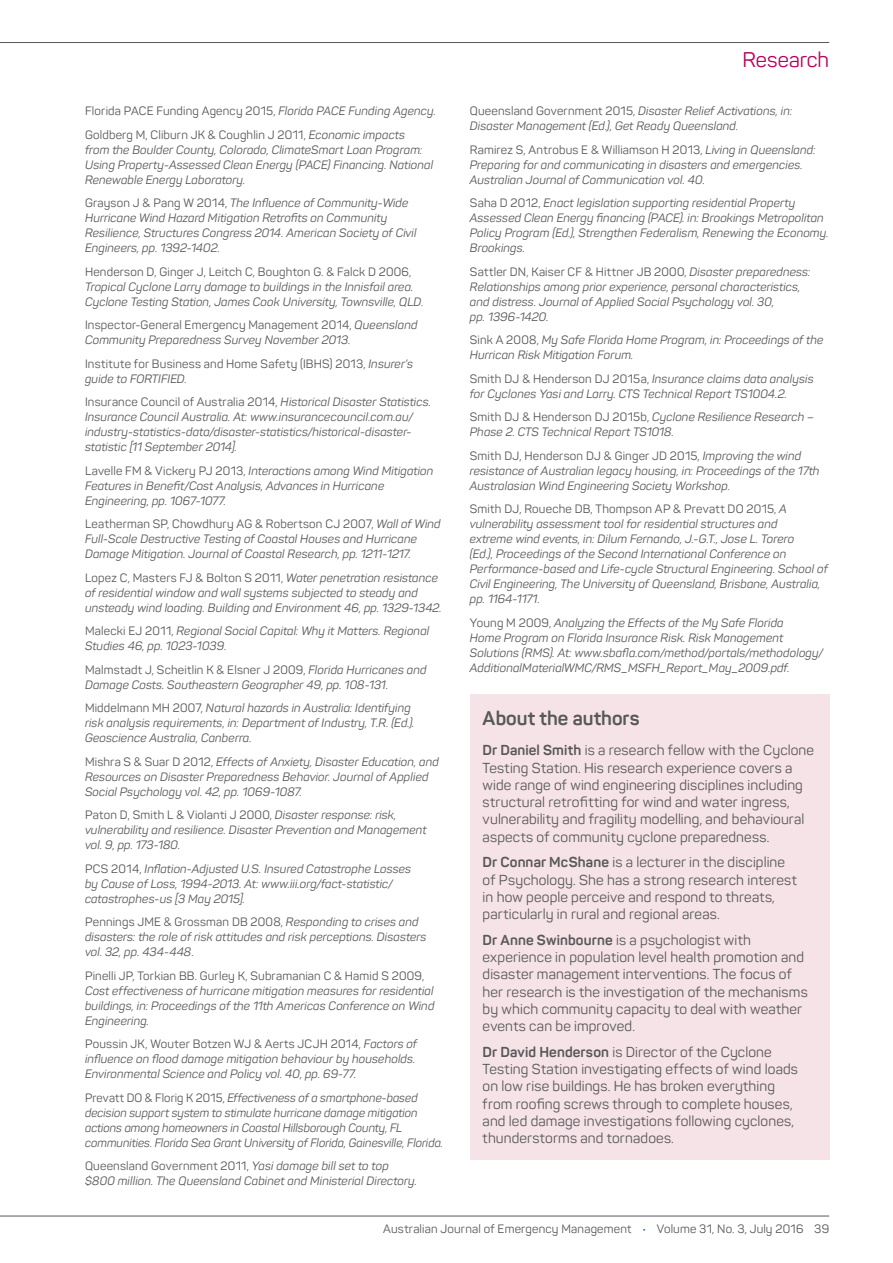
<style>
.page{position:relative;width:893px;height:1263px;background:#fff}
.page>*{position:absolute;margin:0;border:0;box-sizing:border-box;transform-origin:0 0}
.t1{font:21px "Panton";color:#b6025e}
.About_the_author_hea{font:700 19.5px "Panton";color:#57585a}
.About_the_author_bod{font:14.25px/17.2px "Panton";letter-spacing:.01em;color:#57585a}
.References{font:italic 12px/15px "Panton";letter-spacing:.01em;color:#57585a}
.References-2{font:12px/15px "Panton";letter-spacing:.015em;color:#57585a}
.s1{font-style:italic}
.s2{font-style:normal}
.s3{font-weight:700}
.s4{color:#005d87}
</style>
<div class="page">
<hr style="left:0;top:42px;width:829px;height:1px;background:#57585a">
<hr style="left:0;top:1216px;width:829px;height:1px;background:#57585a">
<div style="left:470px;top:694px;width:359px;height:49px;background:#f6e3e7"></div>
<div style="left:470px;top:728px;width:359px;height:130px;background:#f6e3e7"></div>
<div style="left:470px;top:840px;width:359px;height:95px;background:#f6e3e7"></div>
<div style="left:470px;top:917px;width:359px;height:130px;background:#f6e3e7"></div>
<div style="left:470px;top:1029px;width:359px;height:130px;background:#f6e3e7"></div>
<p class="References-2" style="left:85px;top:103px;width:352px">Florida PACE Funding Agency 2015, <span class="s1">Florida PACE Funding Agency.</span></p>
<p class="References" style="left:85px;top:127px;width:350px"><span class="s2">Goldberg M, Cliburn JK &amp; Coughlin J 2011,</span> Economic impacts<br>from the Boulder County, Colorado, ClimateSmart Loan Program:<br>Using Property-Assessed Clean Energy (PACE) Financing. National Renewable Energy Laboratory.</p>
<p class="References" style="left:85px;top:195px;width:333px"><span class="s2">Grayson J &amp; Pang W 2014,</span> The Influence of Community-Wide Hurricane Wind Hazard Mitigation Retrofits on Community Resilience, Structures Congress 2014. American Society of Civil Engineers, pp. 1392-1402.</p>
<p class="References" style="left:85px;top:264px;width:340px"><span class="s2">Henderson D, Ginger J, Leitch C, Boughton G. &amp; Falck D 2006,<br></span>Tropical Cyclone Larry damage to buildings in the Innisfail area.<br>Cyclone Testing Station, James Cook University, Townsville, QLD.</p>
<p class="References" style="left:85px;top:317px;width:334px"><span class="s2">Inspector-General Emergency Management 2014,</span> Queensland<br>Community Preparedness Survey November 2013.</p>
<p class="References-2" style="left:85px;top:356px;width:330px">Institute for Business and Home Safety (IBHS) 2013, <span class="s1">Insurer’s guide to FORTIFIED.</span></p>
<p class="References" style="left:85px;top:394px;width:347px"><span class="s2">Insurance Council of Australia 2014,</span> Historical Disaster Statistics.<br>Insurance Council Australia. At: www.insurancecouncil.com.au/ industry-statistics-data/disaster-statistics/historical-disaster&shy;statistic [11 September 2014].</p>
<p class="References" style="left:85px;top:463px;width:350px"><span class="s2">Lavelle FM &amp; Vickery PJ 2013,</span> Interactions among Wind Mitigation<br>Features in Benefit/Cost Analysis, Advances in Hurricane<br>Engineering, pp. 1067-1077.</p>
<p class="References" style="left:85px;top:516px;width:357px"><span class="s2">Leatherman SP, Chowdhury AG &amp; Robertson CJ 2007,</span> Wall of Wind<br>Full-Scale Destructive Testing of Coastal Houses and Hurricane<br>Damage Mitigation. Journal of Coastal Research, pp. 1211-1217.</p>
<p class="References" style="left:85px;top:570px;width:358px"><span class="s2">Lopez C, Masters FJ &amp; Bolton S 2011,</span> Water penetration resistance of residential window and wall systems subjected to steady and unsteady wind loading. Building and Environment 46, pp. 1329-1342.</p>
<p class="References" style="left:85px;top:623px;width:346px"><span class="s2">Malecki EJ 2011,</span> Regional Social Capital: Why it Matters. Regional<br>Studies 46, pp. 1023-1039.</p>
<p class="References" style="left:85px;top:662px;width:343px"><span class="s2">Malmstadt J, Scheitlin K &amp; Elsner J 2009,</span> Florida Hurricanes and<br>Damage Costs. Southeastern Geographer 49, pp. 108-131.</p>
<p class="References" style="left:85px;top:700px;width:331px"><span class="s2">Middelmann MH 2007,</span> Natural hazards in Australia: Identifying risk analysis requirements, in: Department of Industry, T.R. (Ed.).<br>Geoscience Australia, Canberra.</p>
<p class="References" style="left:85px;top:754px;width:355px"><span class="s2">Mishra S &amp; Suar D 2012,</span> Effects of Anxiety, Disaster Education, and<br>Resources on Disaster Preparedness Behavior. Journal of Applied<br>Social Psychology vol. 42, pp. 1069-1087.</p>
<p class="References" style="left:85px;top:807px;width:343px"><span class="s2">Paton D, Smith L &amp; Violanti J 2000,</span> Disaster response: risk, vulnerability and resilience. Disaster Prevention and Management vol. 9, pp. 173-180.</p>
<p class="References" style="left:85px;top:861px;width:328px"><span class="s2">PCS 2014,</span> Inflation-Adjusted U.S. Insured Catastrophe Losses by Cause of Loss, 1994-2013. At: www.iii.org/fact-statistic/ catastrophes-us [3 May 2015].</p>
<p class="References" style="left:85px;top:914px;width:343px"><span class="s2">Pennings JME &amp; Grossman DB 2008,</span> Responding to crises and disasters: the role of risk attitudes and risk perceptions. Disasters vol. 32, pp. 434-448<span class="s2">.</span></p>
<p class="References" style="left:85px;top:968px;width:351px"><span class="s2">Pinelli JP, Torkian BB. Gurley K, Subramanian C &amp; Hamid S 2009, </span>Cost effectiveness of hurricane mitigation measures for residential buildings, in: Proceedings of the 11th Americas Conference on Wind Engineering.</p>
<p class="References" style="left:85px;top:1036px;width:334px"><span class="s2">Poussin JK, Wouter Botzen WJ &amp; Aerts JCJH 2014,</span> Factors of influence on flood damage mitigation behaviour by households.<br>Environmental Science and Policy vol. 40, pp. 69-77.</p>
<p class="References" style="left:85px;top:1090px;width:359px"><span class="s2">Prevatt DO &amp; Florig K 2015,</span> Effectiveness of a smartphone-based decision support system to stimulate hurricane damage mitigation actions among homeowners in Coastal Hillsborough County, FL communities. Florida Sea Grant University of Florida, Gainesville, Florida.</p>
<p class="References" style="left:85px;top:1158px;width:334px"><span class="s2">Queensland Government 2011,</span> Yasi damage bill set to top $800 million. The Queensland Cabinet and Ministerial Directory.</p>
<h1 class="t1" style="left:743px;top:46px;width:88px">Research</h1>
<p class="References" style="left:470px;top:103px;width:324px"><span class="s2">Queensland Government 2015,</span> Disaster Relief Activations, in:<br>Disaster Management (Ed.), Get Ready Queensland.</p>
<p class="References" style="left:470px;top:142px;width:347px"><span class="s2">Ramirez S, Antrobus E &amp; Williamson H 2013,</span> Living in Queensland:<br>Preparing for and communicating in disasters and emergencies.<br>Australian Journal of Communication vol. 40.</p>
<p class="References" style="left:470px;top:195px;width:360px"><span class="s2">Saha D 2012,</span> Enact legislation supporting residential Property Assessed Clean Energy financing (PACE). in: Brookings Metropolitan Policy Program (Ed.), Strengthen Federalism, Renewing the Economy.<br>Brookings.</p>
<p class="References" style="left:470px;top:264px;width:342px"><span class="s2">Sattler DN, Kaiser CF &amp; Hittner JB 2000,</span> Disaster preparedness:<br>Relationships among prior experience, personal characteristics, and distress. Journal of Applied Social Psychology vol. 30,<br>pp. 1396-1420.</p>
<p class="References" style="left:470px;top:332px;width:355px"><span class="s2">Sink A 2008,</span> My Safe Florida Home Program, in: Proceedings of the<br>Hurrican Risk Mitigation Forum.</p>
<p class="References" style="left:470px;top:371px;width:345px"><span class="s2">Smith DJ &amp; Henderson DJ 2015a,</span> Insurance claims data analysis for Cyclones Yasi and Larry. CTS Technical Report TS1004.2.</p>
<p class="References" style="left:470px;top:409px;width:346px"><span class="s2">Smith DJ &amp; Henderson DJ 2015b,</span> Cyclone Resilience Research –<br>Phase 2. CTS Technical Report TS1018.</p>
<p class="References" style="left:470px;top:448px;width:351px"><span class="s2">Smith DJ, Henderson DJ &amp; Ginger JD 2015,</span> Improving the wind resistance of Australian legacy housing, in: Proceedings of the 17th<br>Australasian Wind Engineering Society Workshop.</p>
<p class="References" style="left:470px;top:501px;width:359px"><span class="s2">Smith DJ, Roueche DB, Thompson AP &amp; Prevatt DO 2015,</span> A vulnerability assessment tool for residential structures and<br>extreme wind events, in: Dilum Fernando, J.-G.T., Jose L. Torero<br>(Ed.), Proceedings of the Second International Conference on Performance-based and Life-cycle Structural Engineering. School of Civil Engineering, The University of Queensland, Brisbane, Australia, pp. 1164-1171.</p>
<p class="References" style="left:470px;top:615px;width:355px"><span class="s2">Young M 2009,</span> Analyzing the Effects of the My Safe Florida<br>Home Program on Florida Insurance Risk. Risk Management Solutions (RMS). At: www.sbafla.com/method/portals/methodology/ AdditionalMaterialWMC/RMS_MSFH_Report_May_2009.pdf.</p>
<p class="About_the_author_hea" style="left:483px;top:706px;width:158px">About the authors</p>
<p class="About_the_author_bod" style="left:483px;top:742px;width:333px"><span class="s3">Dr Daniel Smith</span> is a research fellow with the Cyclone Testing Station. His research experience covers a wide range of wind engineering disciplines including structural retrofitting for wind and water ingress, vulnerability and fragility modelling, and behavioural aspects of community cyclone preparedness.</p>
<p class="About_the_author_bod" style="left:483px;top:854px;width:316px"><span class="s3">Dr Connar McShane</span> is a lecturer in the discipline of Psychology. She has a strong research interest in how people perceive and respond to threats, particularly in rural and regional areas.</p>
<p class="About_the_author_bod" style="left:483px;top:931px;width:327px"><span class="s3">Dr Anne Swinbourne</span> is a psychologist with experience in population level health promotion and disaster management interventions. The focus of her research is the investigation of the mechanisms by which community capacity to deal with weather events can be improved.</p>
<p class="About_the_author_bod" style="left:483px;top:1043px;width:317px"><span class="s3">Dr David Henderson</span> is Director of the Cyclone Testing Station investigating effects of wind loads on low rise buildings. He has broken everything from roofing screws through to complete houses, and led damage investigations following cyclones, thunderstorms and tornadoes.</p>
<p class="References-2" style="left:383px;top:1221px;width:447px">Australian Journal of Emergency Management <span class="s4">•</span> Volume 31, No. 3, July 2016 39</p>
</div>
